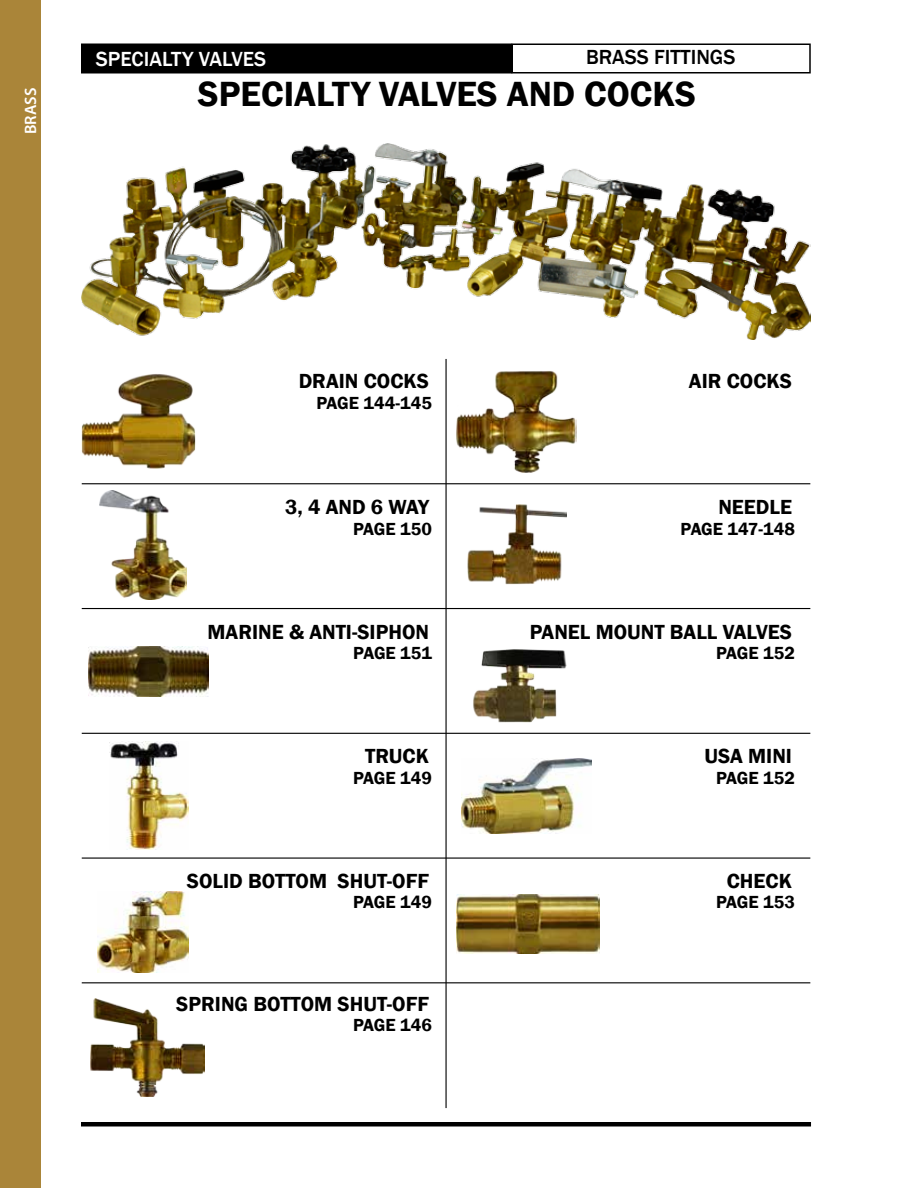
<style>
.page{position:relative;width:918px;height:1188px;background:#fff}
.page>*{position:absolute;margin:0;border:0;box-sizing:border-box;transform-origin:0 0}
.t1{font:600 36px "Franklin Gothic";color:#000}
.t2{font:600 21px "Franklin Gothic";color:#000}
.t3{font:500 21px "Franklin Gothic";color:#fff}
.t4{font:500 21px "Franklin Gothic";color:#000}
.t5{font:600 18px "Franklin Gothic";color:#000}
.t6{font:600 16.5px "Myriad Pro";color:#fff}
</style>
<div class="page">
<div style="left:82px;top:44px;width:430px;height:29px;background:#000"></div>
<div style="left:81px;top:44px;width:431px;height:30px;border:2px solid #000"></div>
<div style="left:512px;top:44px;width:299px;height:30px;border:2px solid #000"></div>
<hr style="left:81px;top:1122px;width:730px;height:4px;background:#000">
<img style="left:81px;top:374px;width:115px;height:95px">
<hr style="left:82px;top:483px;width:728px;height:1px;background:#000">
<hr style="left:82px;top:608px;width:728px;height:1px;background:#000">
<hr style="left:82px;top:733px;width:728px;height:1px;background:#000">
<hr style="left:82px;top:858px;width:728px;height:1px;background:#000">
<hr style="left:82px;top:982px;width:728px;height:1px;background:#000">
<hr style="left:445px;top:359px;width:2px;height:749px;background:#000">
<img style="left:99px;top:490px;width:88px;height:110px">
<img style="left:110px;top:741px;width:79px;height:108px">
<img style="left:98px;top:892px;width:90px;height:80px">
<img style="left:467px;top:504px;width:100px;height:81px">
<img style="left:473px;top:649px;width:94px;height:74px">
<img style="left:456px;top:895px;width:144px;height:58px">
<img style="left:462px;top:758px;width:130px;height:75px">
<img style="left:91px;top:998px;width:114px;height:98px">
<img style="left:456px;top:371px;width:120px;height:101px">
<img style="left:82px;top:143px;width:728px;height:196px">
<img style="left:89px;top:647px;width:119px;height:49px">
<div style="left:0;top:0;width:40px;height:1188px;background:#aa8539"></div>
<p class="t6" style="left:20px;top:134px;width:48px;rotate:-90deg">BRASS</p>
<p class="t3" style="left:96px;top:46px;width:172px">SPECIALTY VALVES</p>
<p class="t4" style="left:586px;top:44px;width:151px">BRASS FITTINGS</p>
<h1 class="t1" style="left:198px;top:72px;width:500px">SPECIALTY VALVES AND COCKS</h1>
<p class="t2" style="left:299px;top:368px;width:132px">DRAIN COCKS</p>
<p class="t2" style="left:689px;top:368px;width:105px">AIR COCKS</p>
<p class="t5" style="left:316px;top:392px;width:117px">PAGE 144-145</p>
<p class="t2" style="left:285px;top:494px;width:145px">3, 4 AND 6 WAY</p>
<p class="t2" style="left:718px;top:494px;width:75px">NEEDLE</p>
<p class="t5" style="left:353px;top:518px;width:80px">PAGE 150</p>
<p class="t5" style="left:681px;top:518px;width:116px">PAGE 147-148</p>
<p class="t2" style="left:208px;top:619px;width:223px">MARINE &amp; ANTI-SIPHON</p>
<p class="t2" style="left:530px;top:619px;width:264px">PANEL MOUNT BALL VALVES</p>
<p class="t5" style="left:353px;top:642px;width:80px">PAGE 151</p>
<p class="t5" style="left:716px;top:642px;width:80px">PAGE 152</p>
<p class="t2" style="left:365px;top:743px;width:65px">TRUCK</p>
<p class="t2" style="left:705px;top:743px;width:89px">USA MINI</p>
<p class="t5" style="left:353px;top:767px;width:80px">PAGE 149</p>
<p class="t5" style="left:716px;top:767px;width:80px">PAGE 152</p>
<p class="t2" style="left:187px;top:868px;width:244px">SOLID BOTTOM SHUT-OFF</p>
<p class="t2" style="left:727px;top:868px;width:67px">CHECK</p>
<p class="t5" style="left:353px;top:891px;width:80px">PAGE 149</p>
<p class="t5" style="left:716px;top:891px;width:80px">PAGE 153</p>
<p class="t2" style="left:176px;top:991px;width:254px">SPRING BOTTOM SHUT-OFF</p>
<p class="t5" style="left:353px;top:1014px;width:80px">PAGE 146</p>
</div>
